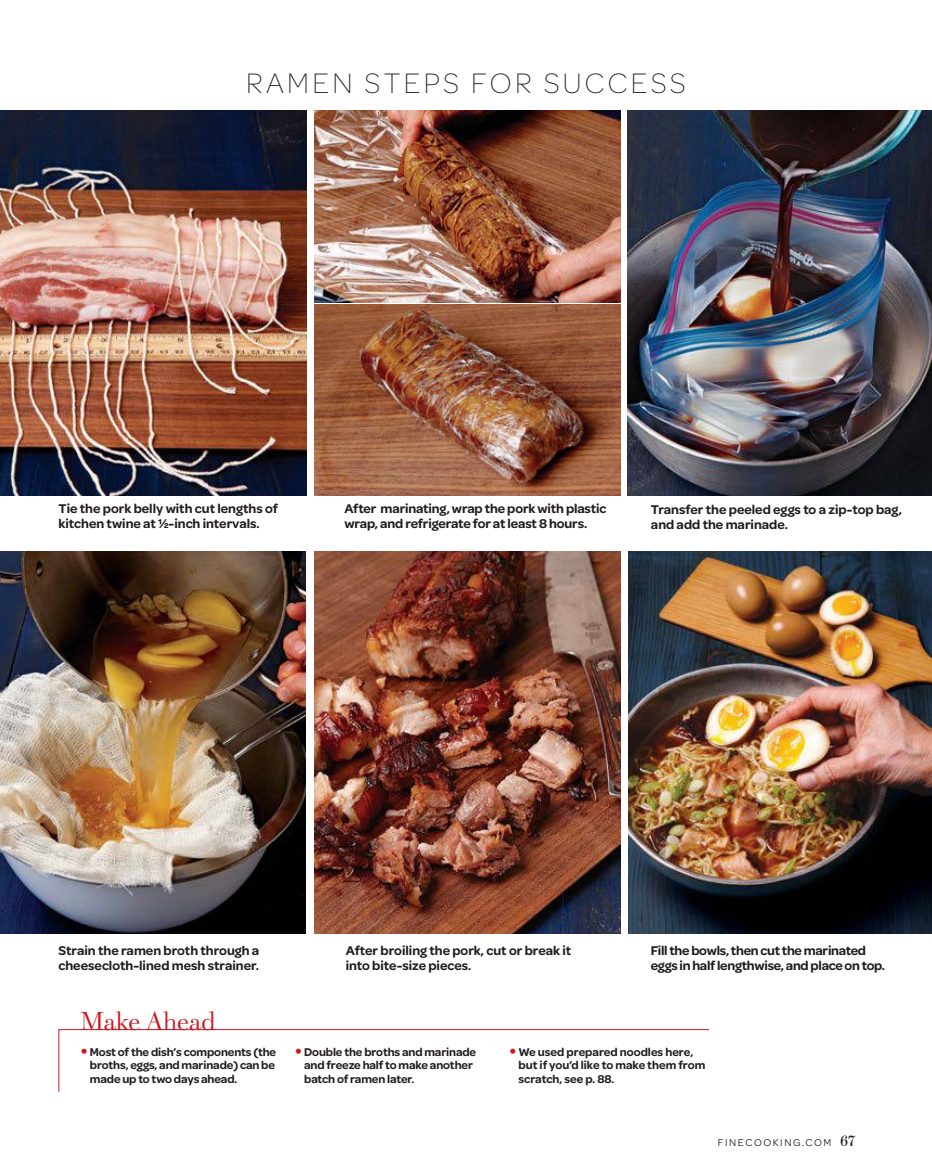
<style>
.page{position:relative;width:932px;height:1175px;background:#fff}
.page>*{position:absolute;margin:0;border:0;box-sizing:border-box;transform-origin:0 0}
.t1{font:200 30px "FC Omnes";letter-spacing:.11em;color:#221e1f}
.t2{font:300 26.25px "Escrow";letter-spacing:-.02em;color:#cd161d}
.t3{font:600 13.5px/15px "FC Omnes";color:#221e1f}
.t4{font:600 13.5px/15px "FC Omnes";letter-spacing:-.02em;color:#221e1f}
.t5{font:600 12px/13.5px "FC Omnes";letter-spacing:-.01em;color:#221e1f}
.t6{font:10.5px "FC Omnes";letter-spacing:.15em;color:#221e1f}
.s1{font-size:19.5px;color:#cd161d}
.s2{font-family:"Escrow";font-size:15px}
</style>
<div class="page">
<img style="left:1px;top:110px;width:306px;height:386px">
<img style="left:315px;top:305px;width:305px;height:190px">
<img style="left:315px;top:110px;width:305px;height:193px">
<img style="left:627px;top:110px;width:305px;height:385px">
<img style="left:314px;top:551px;width:306px;height:382px">
<img style="left:628px;top:551px;width:304px;height:382px">
<img style="left:0;top:551px;width:306px;height:382px">
<hr style="left:59px;top:1029px;width:650px;height:1px;background:#cd161d">
<hr style="left:58px;top:1029px;width:1px;height:62px;background:#cd161d">
<h1 class="t1" style="left:246px;top:67px;width:441px">RAMEN STEPS FOR SUCCESS</h1>
<p class="t3" style="left:344px;top:501px;width:263px">After marinating, wrap the pork with plastic wrap, and refrigerate for at least 8 hours.</p>
<p class="t3" style="left:59px;top:501px;width:221px">Tie the pork belly with cut lengths of kitchen twine at 1/2-inch intervals.</p>
<p class="t3" style="left:651px;top:502px;width:252px">Transfer the peeled eggs to a zip-top bag, and add the marinade.</p>
<p class="t3" style="left:346px;top:943px;width:227px">After broiling the pork, cut or break it into bite-size pieces.</p>
<p class="t3" style="left:59px;top:943px;width:202px">Strain the ramen broth through a cheesecloth-lined mesh strainer.</p>
<p class="t4" style="left:650px;top:943px;width:236px">Fill the bowls, then cut the marinated eggs in half lengthwise, and place on top.</p>
<h2 class="t2" style="left:80px;top:1004px;width:137px">Make Ahead</h2>
<p class="t5" style="left:90px;top:1044px;width:188px;text-align:justify;text-indent:-9px"><span class="s1">•</span> Most of the dish’s components (the broths, eggs, and marinade) can be made up to two days ahead.</p>
<p class="t5" style="left:304px;top:1044px;width:173px;text-indent:-9px"><span class="s1">•</span> Double the broths and marinade and freeze half to make another batch of ramen later.</p>
<p class="t5" style="left:518px;top:1044px;width:188px;text-indent:-9px"><span class="s1">•</span> We used prepared noodles here, but if you’d like to make them from scratch, see p. 88.</p>
<p class="t6" style="left:718px;top:1137px;width:139px">FINECOOKING.COM <span class="s2">67</span></p>
</div>
